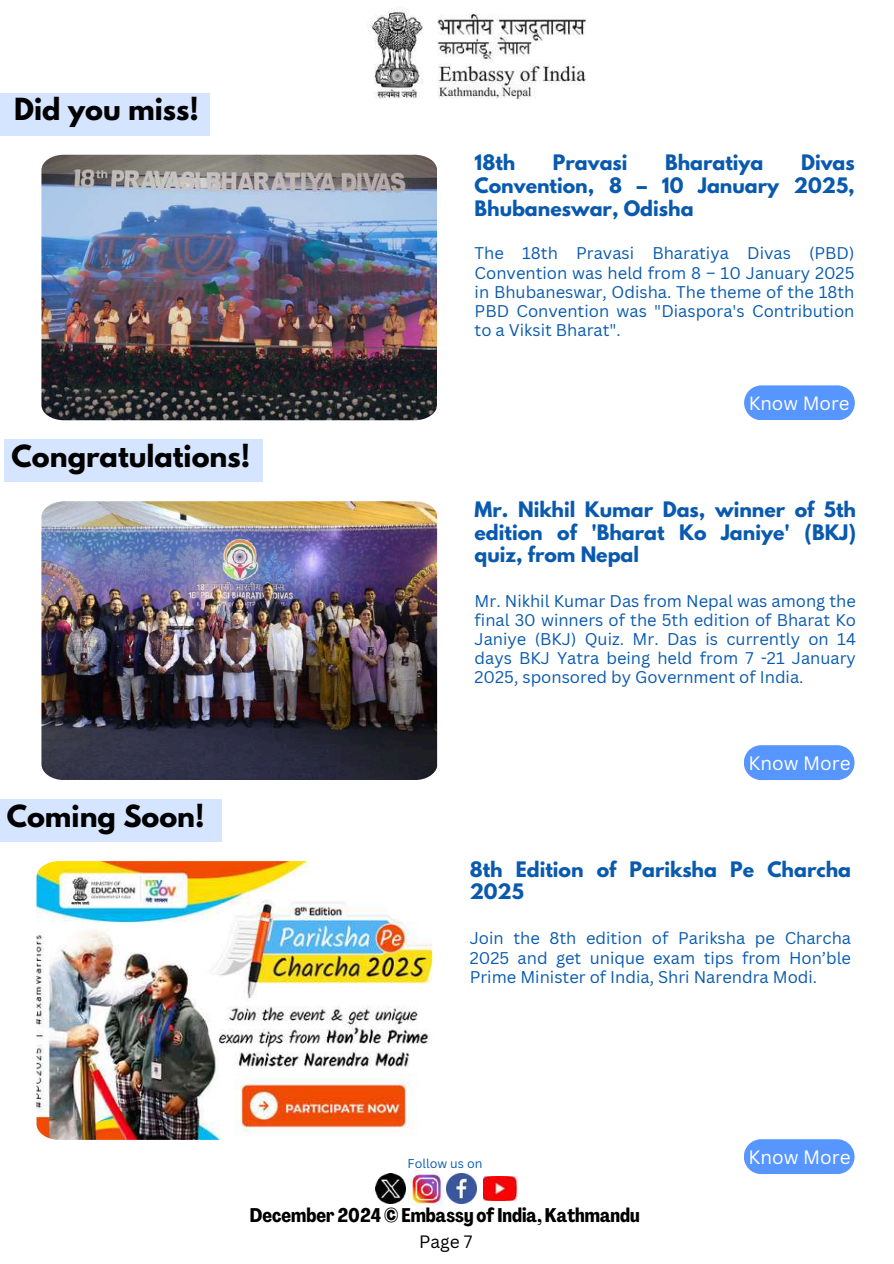
<style>
.page{position:relative;width:894px;height:1264px;background:#fff}
.page>*{position:absolute;margin:0;border:0;box-sizing:border-box;transform-origin:0 0}
.t1{font:700 27px "League Spartan";color:#000}
.t2{font:700 19.5px "Agrandir Tight";color:#000}
.t3{font:700 18.9px/22.5px "League Spartan";color:#095aaf;text-align:justify}
.t4{font:18.9px "Canva Sans";color:#fff}
.t5{font:18.6px "Canva Sans";color:#fff}
.t6{font:17.4px "Canva Sans";color:#000}
.t7{font:16.5px/19.2px "Canva Sans";color:#095aaf;text-align:justify}
.t8{font:12.45px "Canva Sans";color:#095aaf}
</style>
<div class="page">
<img style="left:367px;top:7px;width:219px;height:92px">
<div style="left:0;top:93px;width:210px;height:43px;background:#d6e5ff"></div>
<div style="left:4px;top:439px;width:259px;height:43px;background:#d6e5ff"></div>
<div style="left:0;top:799px;width:222px;height:43px;background:#d6e5ff"></div>
<img style="left:41px;top:501px;width:396px;height:278px">
<svg style="left:744px;top:745px;width:110px;height:35px;background:#629cff"></svg>
<img style="left:41px;top:155px;width:395px;height:265px">
<svg style="left:744px;top:385px;width:110px;height:35px;background:#639cff"></svg>
<img style="left:37px;top:861px;width:395px;height:278px">
<svg style="left:744px;top:1139px;width:110px;height:35px;background:#629cff"></svg>
<img style="left:408px;top:1170px;width:36px;height:36px">
<img style="left:446px;top:1173px;width:31px;height:30px">
<img style="left:375px;top:1173px;width:31px;height:30px">
<img style="left:483px;top:1176px;width:35px;height:23px">
<h1 class="t1" style="left:14px;top:96px;width:186px">Did you miss!</h1>
<h1 class="t1" style="left:12px;top:442px;width:240px">Congratulations!</h1>
<h1 class="t1" style="left:7px;top:802px;width:199px">Coming Soon!</h1>
<p class="t3" style="left:474px;top:154px;width:42px">18th</p>
<p class="t3" style="left:552px;top:154px;width:76px">Pravasi</p>
<p class="t3" style="left:665px;top:154px;width:100px">Bharatiya</p>
<p class="t3" style="left:474px;top:154px;width:381px;text-indent:326px">Divas Convention, 8 – 10 January 2025, Bhubaneswar, Odisha</p>
<p class="t7" style="left:474px;top:243px;width:381px">The 18th Pravasi Bharatiya Divas (PBD)<br>Convention was held from 8 – 10 January 2025 in Bhubaneswar, Odisha. The theme of the 18th PBD Convention was "Diaspora's Contribution to a Viksit Bharat".</p>
<p class="t5" style="left:748px;top:390px;width:102px">Know More</p>
<p class="t3" style="left:474px;top:500px;width:383px">Mr. Nikhil Kumar Das, winner of 5th edition of 'Bharat Ko Janiye' (BKJ) quiz, from Nepal</p>
<p class="t7" style="left:474px;top:590px;width:383px">Mr. Nikhil Kumar Das from Nepal was among the final 30 winners of the 5th edition of Bharat Ko Janiye (BKJ) Quiz. Mr. Das is currently on 14 days BKJ Yatra being held from 7 -21 January 2025, sponsored by Government of India.</p>
<p class="t4" style="left:748px;top:749px;width:104px">Know More</p>
<p class="t3" style="left:469px;top:860px;width:383px">8th Edition of Pariksha Pe Charcha<br>2025</p>
<p class="t7" style="left:469px;top:928px;width:383px">Join the 8th edition of Pariksha pe Charcha 2025 and get unique exam tips from Hon’ble Prime Minister of India, Shri Narendra Modi.</p>
<p class="t8" style="left:407px;top:1154px;width:76px">Follow us on</p>
<p class="t4" style="left:748px;top:1143px;width:104px">Know More</p>
<p class="t2" style="left:250px;top:1207px;width:391px">December 2024 © Embassy of India,Kathmandu</p>
<p class="t6" style="left:419px;top:1229px;width:55px">Page 7</p>
</div>
